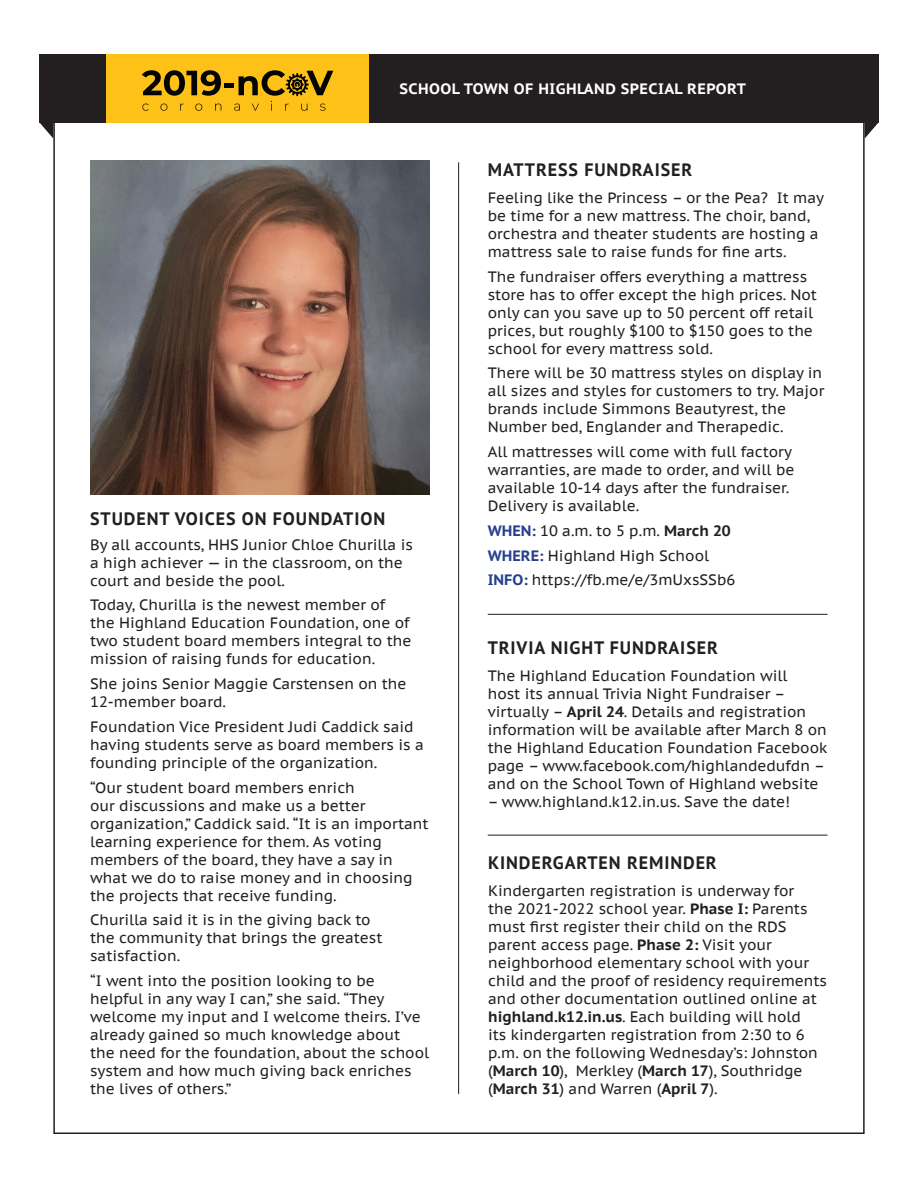
<style>
.page{position:relative;width:918px;height:1188px;background:#fff}
.page>*{position:absolute;margin:0;border:0;box-sizing:border-box;transform-origin:0 0}
.t1{font:700 18px "PT Sans";letter-spacing:.05em;color:#231f20}
.t2{font:15px/18px "PT Sans Caption";color:#231f20}
.t3{font:700 15px "PT Sans Caption";letter-spacing:.03em;color:#fff}
.s1{font-weight:700;color:#253f8e}
.s2{font-weight:700}
</style>
<div class="page">
<hr style="left:458px;top:162px;width:1px;height:932px;background:#231f20">
<hr style="left:488px;top:835px;width:340px;height:1px;background:#231f20">
<hr style="left:488px;top:614px;width:340px;height:1px;background:#231f20">
<div style="left:39px;top:54px;width:840px;height:68px;background:#231f20"></div>
<div style="left:106px;top:54px;width:263px;height:68px;background:#fec118"></div>
<svg style="left:142px;top:70px;width:79px;height:26px"></svg>
<div style="left:224px;top:83px;width:10px;height:5px;background:#040503"></div>
<svg style="left:142px;top:104px;width:7px;height:7px"></svg>
<svg style="left:160px;top:104px;width:7px;height:7px"></svg>
<svg style="left:195px;top:104px;width:7px;height:7px"></svg>
<svg style="left:215px;top:104px;width:6px;height:7px"></svg>
<svg style="left:234px;top:70px;width:99px;height:41px"></svg>
<svg style="left:39px;top:122px;width:14px;height:16px"></svg>
<svg style="left:865px;top:122px;width:14px;height:16px"></svg>
<img style="left:90px;top:160px;width:340px;height:335px">
<p class="t3" style="left:399px;top:79px;width:348px">SCHOOL TOWN OF HIGHLAND SPECIAL REPORT</p>
<p class="t1" style="left:90px;top:507px;width:297px">STUDENT VOICES ON FOUNDATION</p>
<p class="t2" style="left:90px;top:535px;width:324px">By all accounts, HHS Junior Chloe Churilla is a high achiever — in the classroom, on the court and beside the pool.</p>
<p class="t2" style="left:90px;top:596px;width:323px">Today, Churilla is the newest member of the Highland Education Foundation, one of two student board members integral to the mission of raising funds for education.</p>
<p class="t2" style="left:90px;top:674px;width:318px">She joins Senior Maggie Carstensen on the<br>12-member board.</p>
<p class="t2" style="left:90px;top:717px;width:335px">Foundation Vice President Judi Caddick said having students serve as board members is a founding principle of the organization.</p>
<p class="t2" style="left:90px;top:778px;width:340px">“Our student board members enrich<br>our discussions and make us a better organization,” Caddick said. “It is an important learning experience for them. As voting members of the board, they have a say in what we do to raise money and in choosing the projects that receive funding.</p>
<p class="t2" style="left:90px;top:911px;width:294px">Churilla said it is in the giving back to the community that brings the greatest satisfaction.</p>
<p class="t2" style="left:90px;top:971px;width:341px">“I went into the position looking to be helpful in any way I can,” she said. “They welcome my input and I welcome theirs. I’ve already gained so much knowledge about<br>the need for the foundation, about the school system and how much giving back enriches the lives of others.”</p>
<p class="t1" style="left:488px;top:158px;width:206px">MATTRESS FUNDRAISER</p>
<p class="t2" style="left:488px;top:188px;width:338px">Feeling like the Princess – or the Pea? It may be time for a new mattress. The choir, band, orchestra and theater students are hosting a mattress sale to raise funds for fine arts.</p>
<p class="t2" style="left:488px;top:267px;width:331px">The fundraiser offers everything a mattress store has to offer except the high prices. Not only can you save up to 50 percent off retail prices, but roughly $100 to $150 goes to the school for every mattress sold.</p>
<p class="t2" style="left:488px;top:364px;width:338px">There will be 30 mattress styles on display in all sizes and styles for customers to try. Major brands include Simmons Beautyrest, the Number bed, Englander and Therapedic.</p>
<p class="t2" style="left:488px;top:442px;width:308px">All mattresses will come with full factory warranties, are made to order, and will be available 10-14 days after the fundraiser.<br>Delivery is available.</p>
<p class="t2" style="left:488px;top:518px;width:249px;line-height:24.8px"><span class="s1">WHEN:</span> 10 a.m. to 5 p.m. <span class="s2">March 20<br></span><span class="s1">WHERE:</span> Highland High School<br><span class="s1">INFO:</span> https://fb.me/e/3mUxsSSb6</p>
<p class="t1" style="left:488px;top:636px;width:232px">TRIVIA NIGHT FUNDRAISER</p>
<p class="t2" style="left:488px;top:667px;width:341px">The Highland Education Foundation will<br>host its annual Trivia Night Fundraiser – virtually – <span class="s2">April 24</span>. Details and registration information will be available after March 8 on the Highland Education Foundation Facebook page – www.facebook.com/highlandedufdn – and on the School Town of Highland website</p>
<p class="t2" style="left:488px;top:793px;width:304px">– www.highland.k12.in.us. Save the date!</p>
<p class="t1" style="left:488px;top:851px;width:230px">KINDERGARTEN REMINDER</p>
<p class="t2" style="left:488px;top:881px;width:340px">Kindergarten registration is underway for<br>the 2021-2022 school year. <span class="s2">Phase I:</span> Parents must first register their child on the RDS parent access page. <span class="s2">Phase 2:</span> Visit your neighborhood elementary school with your child and the proof of residency requirements and other documentation outlined online at <span class="s2">highland.k12.in.us</span>. Each building will hold<br>its kindergarten registration from 2:30 to 6 p.m. on the following Wednesday’s: Johnston (<span class="s2">March 10</span>), Merkley (<span class="s2">March 17</span>), Southridge (<span class="s2">March 31</span>) and Warren (<span class="s2">April 7</span>).</p>
</div>
